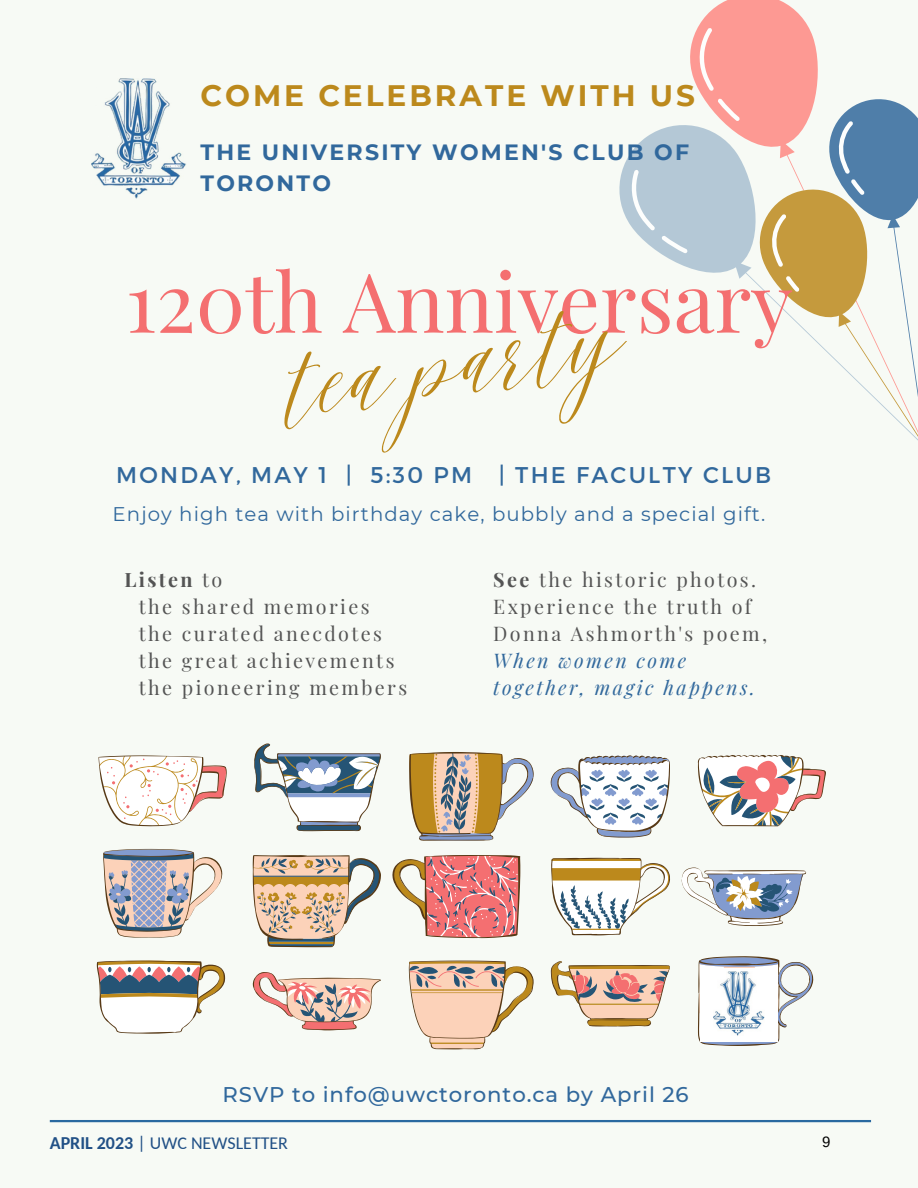
<style>
.page{position:relative;width:918px;height:1188px;background:#fff}
.page>*{position:absolute;margin:0;border:0;box-sizing:border-box;transform-origin:0 0}
.t1{font:82.5px "Playfair Display";color:#f46f70}
.t2{font:81.6px "Malibu Ring";color:#bc891c}
.t3{font:700 29.55px "Montserrat";letter-spacing:.1em;color:#bc891c}
.t4{font:22.8px "Montserrat";letter-spacing:.1em;color:#31689c}
.t5{font:700 22.05px/31.5px "Montserrat";letter-spacing:.1em;color:#31689c}
.t6{font:500 21.3px "Montserrat";letter-spacing:.045em;color:#31689c}
.t7{font:19.8px/27px "Playfair Display";letter-spacing:.12em;color:#545454}
.t8{font:19.8px "Montserrat";letter-spacing:.055em;color:#31689c}
.t9{font:italic 19.8px/27px "Playfair Display";letter-spacing:.12em;color:#31689c}
.t10{font:18px "Carlito";color:#215086}
.t11{font:15px "Arimo";color:#000}
.s1{font-weight:700}
</style>
<div class="page">
<hr style="left:50px;top:1120px;width:821px;height:2px;background:#2a69a0">
<img style="left:92px;top:78px;width:94px;height:121px">
<svg style="left:392px;top:855px;width:128px;height:83px"></svg>
<svg style="left:98px;top:755px;width:129px;height:71px"></svg>
<svg style="left:97px;top:961px;width:128px;height:73px"></svg>
<svg style="left:254px;top:743px;width:127px;height:88px"></svg>
<svg style="left:253px;top:855px;width:128px;height:92px"></svg>
<svg style="left:253px;top:972px;width:128px;height:58px"></svg>
<svg style="left:698px;top:754px;width:128px;height:72px"></svg>
<svg style="left:682px;top:868px;width:124px;height:58px"></svg>
<svg style="left:409px;top:961px;width:125px;height:88px"></svg>
<svg style="left:409px;top:752px;width:125px;height:89px"></svg>
<svg style="left:551px;top:858px;width:119px;height:77px"></svg>
<svg style="left:551px;top:755px;width:119px;height:82px"></svg>
<svg style="left:551px;top:961px;width:119px;height:65px"></svg>
<svg style="left:103px;top:849px;width:119px;height:89px"></svg>
<svg style="left:698px;top:956px;width:115px;height:90px"></svg>
<div style="left:701px;top:968px;width:77px;height:73px;background:#fff"></div>
<img style="left:714px;top:972px;width:50px;height:64px">
<svg style="left:905px;top:106px;width:13px;height:65px"></svg>
<svg style="left:812px;top:171px;width:106px;height:270px;fill:#f7faf5"></svg>
<svg style="left:619px;top:0;width:286px;height:338px;fill:#f7f2ef"></svg>
<h3 class="t3" style="left:201px;top:77px;width:496px">COME CELEBRATE WITH US</h3>
<p class="t5" style="left:201px;top:136px;width:490px">THE UNIVERSITY WOMEN'S CLUB OF<br>TORONTO</p>
<h1 class="t1" style="left:126px;top:244px;width:669px">120th Anniversary</h1>
<h2 class="t2" style="left:274px;top:340px;width:340px;rotate:-9deg">tea party</h2>
<p class="t4" style="left:116px;top:460px;width:657px">MONDAY, MAY 1 | 5:30 PM | THE FACULTY CLUB</p>
<p class="t8" style="left:113px;top:502px;width:654px">Enjoy high tea with birthday cake, bubbly and a special gift.</p>
<p class="t7" style="left:139px;top:565px;width:270px;text-indent:-15px"><span class="s1">Listen</span> to<br>the shared memories the curated anecdotes the great achievements the pioneering members</p>
<p class="t7" style="left:493px;top:565px;width:275px"><span class="s1">See</span> the historic photos.<br>Experience the truth of<br>Donna Ashmorth's poem,</p>
<p class="t9" style="left:493px;top:646px;width:263px">When women come together, magic happens.</p>
<p class="t6" style="left:223px;top:1081px;width:468px">RSVP to info@uwctoronto.ca by April 26</p>
<p class="t10" style="left:50px;top:1135px;width:240px"><span class="s1">APRIL 2023</span> | UWC NEWSLETTER</p>
<p class="t11" style="left:822px;top:1133px;width:10px">9</p>
</div>
